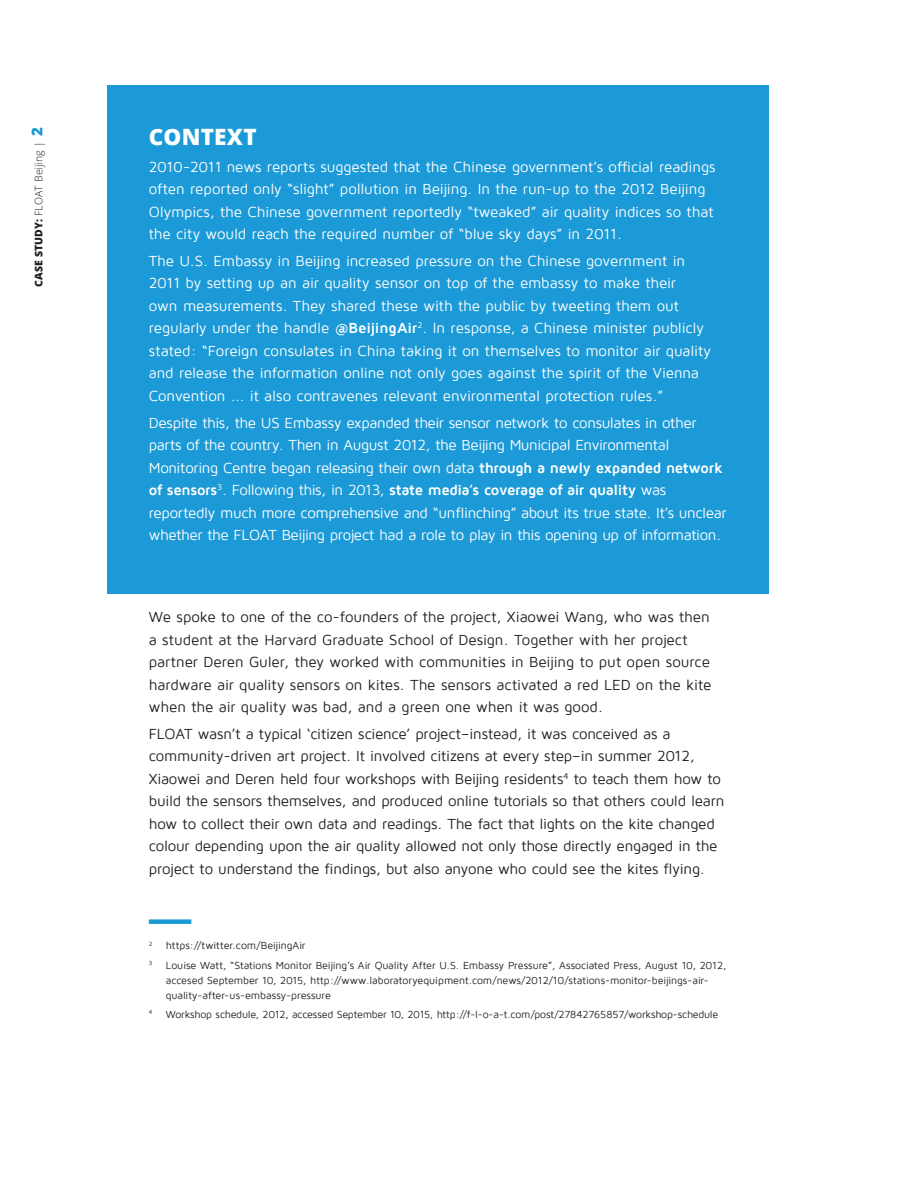
<style>
.page{position:relative;width:918px;height:1188px;background:#fff}
.page>*{position:absolute;margin:0;border:0;box-sizing:border-box;transform-origin:0 0}
.t1{font:800 22.5px "Open Sans";letter-spacing:.01em;color:#fff}
.t2{font:15px/22.5px "Maven Pro";letter-spacing:-.01em;color:#fff}
.t3{font:15px/22.5px "Maven Pro";letter-spacing:-.01em;color:#231f20}
.footnote{font:10.5px/15px "Maven Pro";letter-spacing:-.005em;color:#231f20}
.t4{font:300 10.5px "Open Sans";letter-spacing:.01em;color:#231f20}
.footnote-2{font:6.15px "Maven Pro";color:#231f20}
.s1{font-weight:800}
.s2{font-weight:800;font-size:15px;color:#1b9ad7}
.s3{font-weight:700}
</style>
<div class="page">
<div style="left:107px;top:85px;width:662px;height:509px;background:#1b9ad7"></div>
<div style="left:149px;top:919px;width:42px;height:5px;background:#1b9ad7"></div>
<p class="t4" style="left:32px;top:287px;width:161px;rotate:-90deg"><span class="s1">CASE STUDY:</span> FLOAT Beijing | <span class="s2">2</span></p>
<p class="t1" style="left:149px;top:119px;width:109px">CONTEXT</p>
<p class="t2" style="left:149px;top:155px;width:568px">2010-2011 news reports suggested that the Chinese government’s official readings often reported only “slight” pollution in Beijing. In the run-up to the 2012 Beijing Olympics, the Chinese government reportedly “tweaked” air quality indices so that the city would reach the required number of “blue sky days” in 2011.</p>
<p class="t2" style="left:149px;top:250px;width:564px">The U.S. Embassy in Beijing increased pressure on the Chinese government in 2011 by setting up an air quality sensor on top of the embassy to make their<br>own measurements. They shared these with the public by tweeting them out regularly under the handle <span class="s3">@BeijingAir</span><sup>2</sup>. In response, a Chinese minister publicly stated: “Foreign consulates in China taking it on themselves to monitor air quality and release the information online not only goes against the spirit of the Vienna Convention ... it also contravenes relevant environmental protection rules.”</p>
<p class="t2" style="left:149px;top:411px;width:579px">Despite this, the US Embassy expanded their sensor network to consulates in other parts of the country. Then in August 2012, the Beijing Municipal Environmental Monitoring Centre began releasing their own data <span class="s3">through a newly expanded network of sensors</span><sup>3</sup>. Following this, in 2013, <span class="s3">state media’s coverage of air quality</span> was reportedly much more comprehensive and “unflinching” about its true state. It’s unclear whether the FLOAT Beijing project had a role to play in this opening up of information.</p>
<p class="t3" style="left:149px;top:606px;width:564px">We spoke to one of the co-founders of the project, Xiaowei Wang, who was then a student at the Harvard Graduate School of Design. Together with her project partner Deren Guler, they worked with communities in Beijing to put open source hardware air quality sensors on kites. The sensors activated a red LED on the kite when the air quality was bad, and a green one when it was good.</p>
<p class="t3" style="left:149px;top:723px;width:577px">FLOAT wasn’t a typical ‘citizen science’ project–instead, it was conceived as a community-driven art project. It involved citizens at every step–in summer 2012, Xiaowei and Deren held four workshops with Beijing residents<sup>4</sup> to teach them how to build the sensors themselves, and produced online tutorials so that others could learn how to collect their own data and readings. The fact that lights on the kite changed colour depending upon the air quality allowed not only those directly engaged in the project to understand the findings, but also anyone who could see the kites flying.</p>
<p class="footnote-2" style="left:149px;top:941px;width:5px">2</p>
<p class="footnote" style="left:166px;top:939px;width:141px">https://twitter.com/BeijingAir</p>
<p class="footnote-2" style="left:149px;top:960px;width:5px">3</p>
<p class="footnote" style="left:166px;top:958px;width:562px">Louise Watt, “Stations Monitor Beijing’s Air Quality After U.S. Embassy Pressure”, Associated Press, August 10, 2012, accesed September 10, 2015, http://www.laboratoryequipment.com/news/2012/10/stations-monitor-beijings-air&shy;quality-after-us-embassy-pressure</p>
<p class="footnote-2" style="left:149px;top:1009px;width:5px">4</p>
<p class="footnote" style="left:166px;top:1007px;width:554px">Workshop schedule, 2012, accessed September 10, 2015, http://f-l-o-a-t.com/post/27842765857/workshop-schedule</p>
</div>
